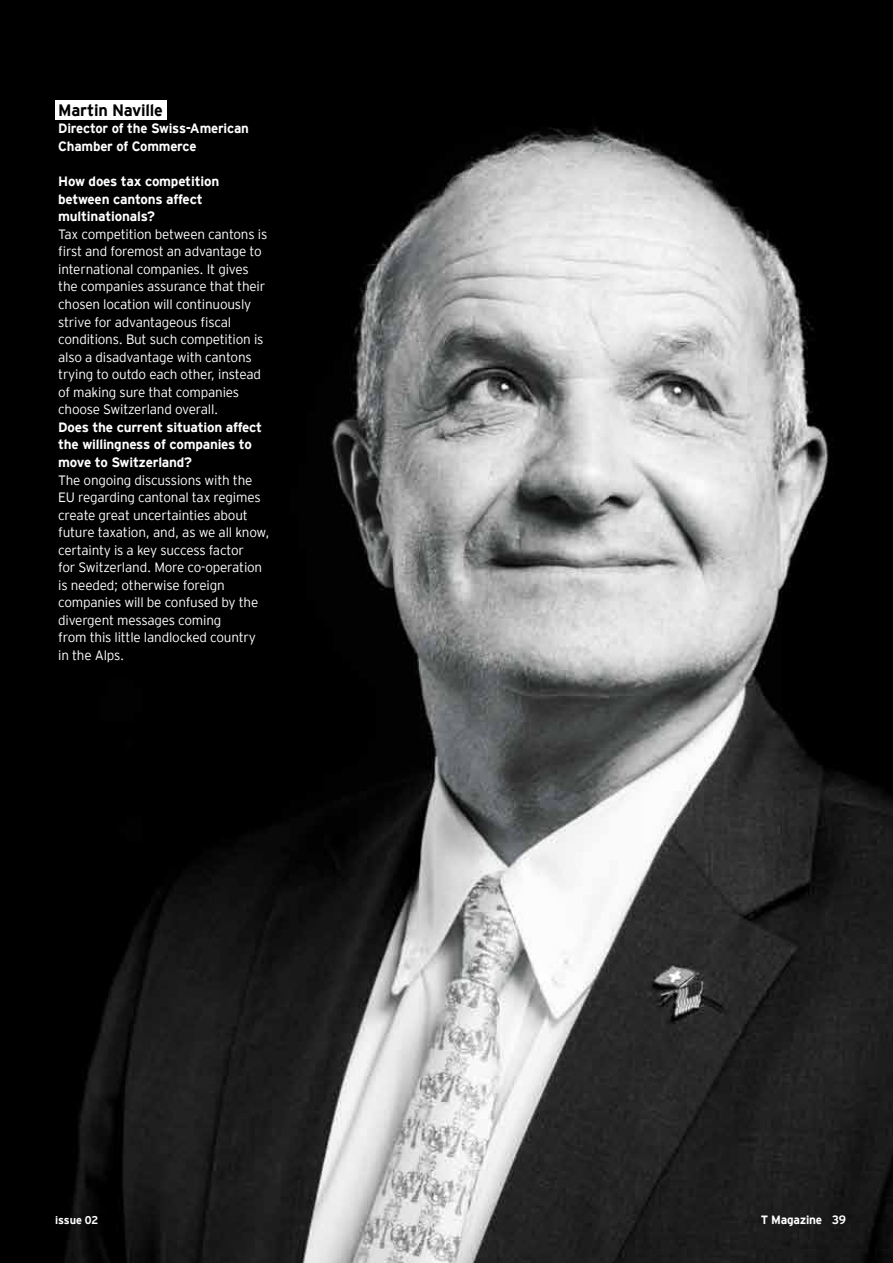
<style>
.page{position:relative;width:893px;height:1263px;background:#fff}
.page>*{position:absolute;margin:0;border:0;box-sizing:border-box;transform-origin:0 0}
.t1{font:700 16.5px "EY Interstate";letter-spacing:-.015em;color:#000}
.t2{font:300 13.5px/17.5px "EY Interstate";letter-spacing:-.015em;color:#fff}
.t3{font:700 13.5px/17.5px "EY Interstate";letter-spacing:-.015em;color:#fff}
.t4{font:700 12px "EY Interstate";letter-spacing:-.02em;color:#fff}
.t5{font:700 11.25px "EY Interstate";letter-spacing:-.01em;color:#fff}
</style>
<div class="page">
<img style="left:0;top:0;width:893px;height:1263px">
<div style="left:55px;top:100px;width:112px;height:20px;background:#fff"></div>
<p class="t1" style="left:58px;top:98px;width:106px">Martin Naville</p>
<p class="t3" style="left:58px;top:119px;width:192px">Director of the Swiss-American<br>Chamber of Commerce</p>
<p class="t3" style="left:58px;top:172px;width:163px">How does tax competition between cantons affect multinationals?</p>
<p class="t2" style="left:58px;top:224px;width:211px">Tax competition between cantons is first and foremost an advantage to international companies. It gives the companies assurance that their chosen location will continuously strive for advantageous fiscal conditions. But such competition is also a disadvantage with cantons trying to outdo each other, instead of making sure that companies choose Switzerland overall.</p>
<p class="t3" style="left:58px;top:417px;width:206px">Does the current situation affect the willingness of companies to move to Switzerland?</p>
<p class="t2" style="left:58px;top:470px;width:213px">The ongoing discussions with the<br>EU regarding cantonal tax regimes create great uncertainties about future taxation, and, as we all know, certainty is a key success factor<br>for Switzerland. More co-operation is needed; otherwise foreign companies will be confused by the divergent messages coming<br>from this little landlocked country in the Alps.</p>
<p class="t5" style="left:55px;top:1211px;width:45px">issue 02</p>
<p class="t4" style="left:761px;top:1211px;width:87px">T Magazine 39</p>
</div>
